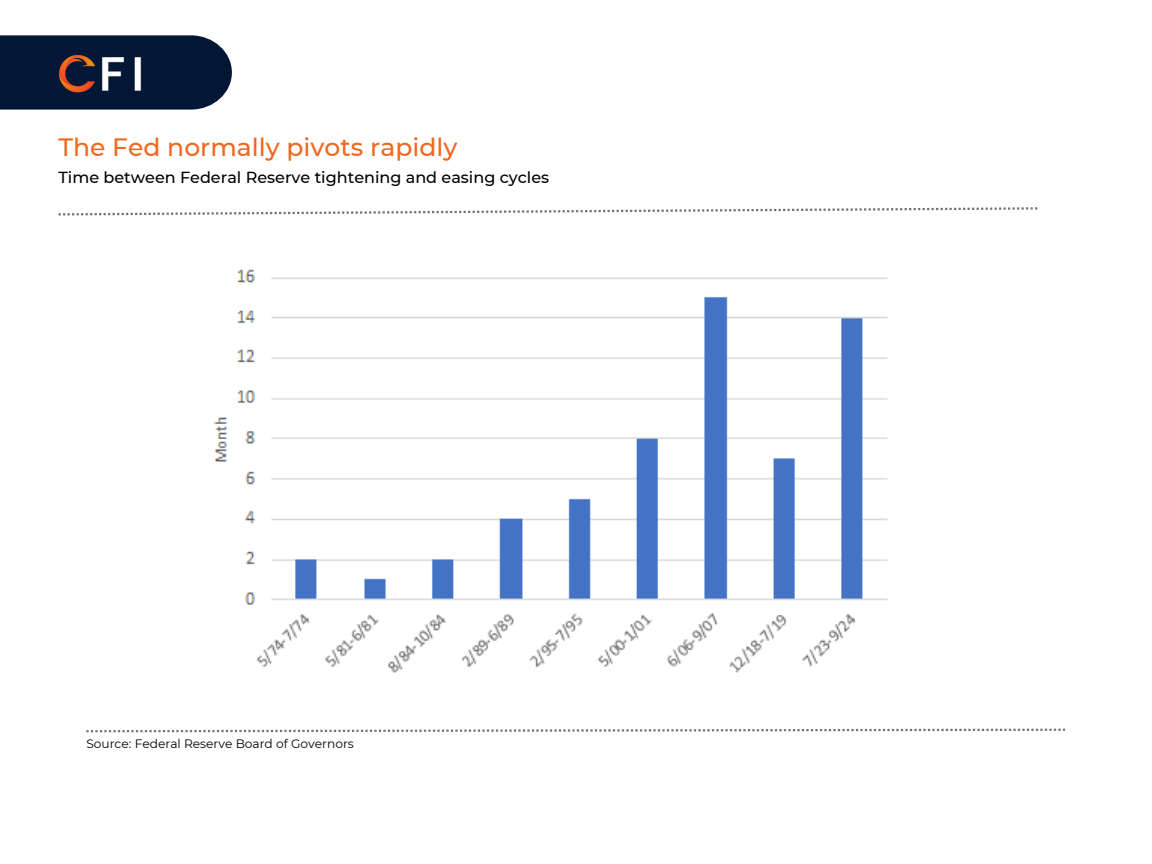
<style>
.page{position:relative;width:1152px;height:864px;background:#fff}
.page>*{position:absolute;margin:0;border:0;box-sizing:border-box;transform-origin:0 0}
.t1{font:500 25.05px "Montserrat";color:#f06820}
.t2{font:500 16.05px "Montserrat";color:#000}
.t3{font:12.15px "Montserrat";color:#000}
</style>
<div class="page">
<svg style="left:86px;top:729px;width:979px;height:3px"></svg>
<svg style="left:59px;top:207px;width:978px;height:9px"></svg>
<svg style="left:0;top:35px;width:232px;height:74px"></svg>
<img style="left:14px;top:41px;width:181px;height:52px">
<img style="left:213px;top:269px;width:675px;height:404px">
<p class="t1" style="left:59px;top:132px;width:400px">The Fed normally pivots rapidly</p>
<p class="t2" style="left:59px;top:168px;width:492px">Time between Federal Reserve tightening and easing cycles</p>
<p class="t3" style="left:86px;top:736px;width:269px">Source: Federal Reserve Board of Governors</p>
</div>
